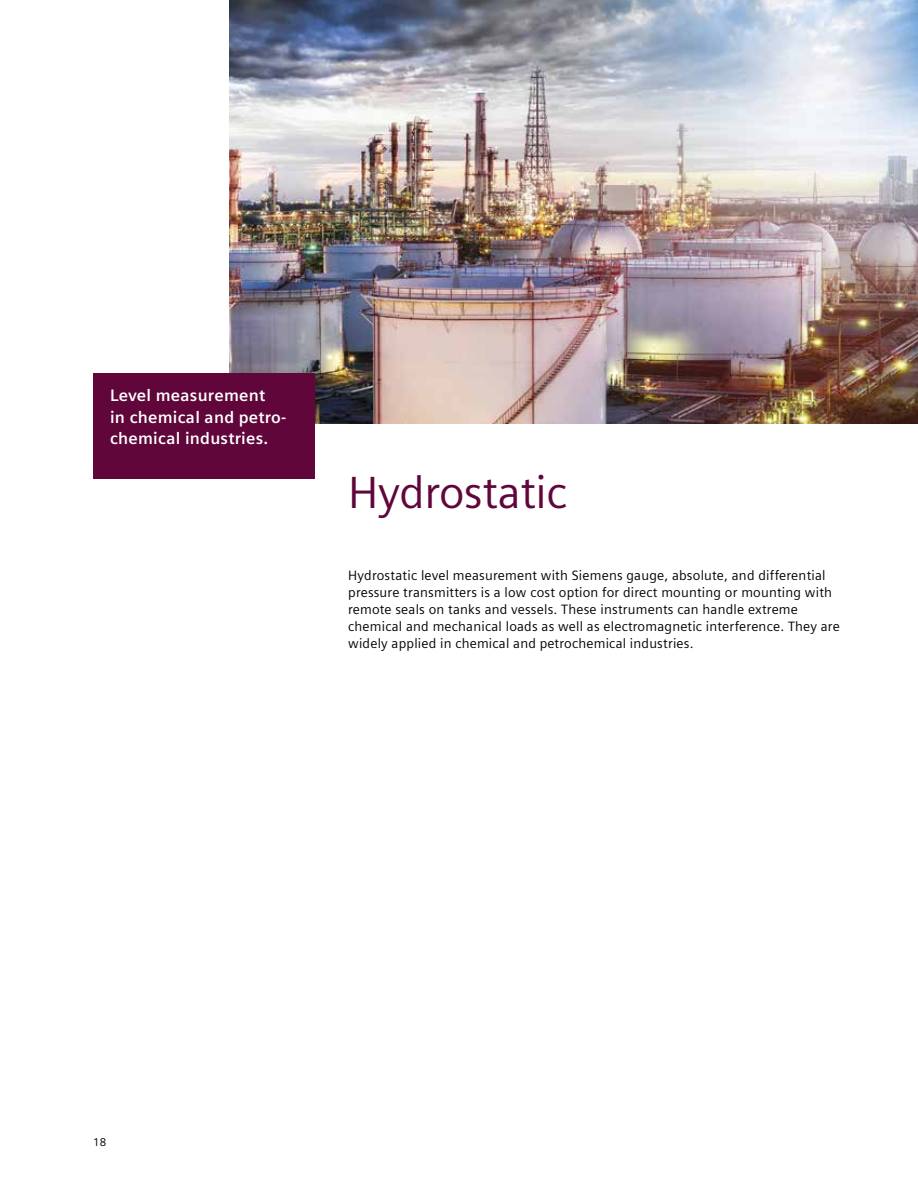
<style>
.page{position:relative;width:918px;height:1188px;background:#fff}
.page>*{position:absolute;margin:0;border:0;box-sizing:border-box;transform-origin:0 0}
.t1{font:45px "Siemens Sans Global";letter-spacing:-.01em;color:#60063a}
.t2{font:700 16.5px/21.5px "Siemens Sans Global";letter-spacing:.015em;color:#fff}
.t3{font:13.5px/17px "Siemens Sans Global";letter-spacing:.015em;color:#000}
.t4{font:11.25px "Siemens Sans Global";color:#000}
</style>
<div class="page">
<img style="left:229px;top:0;width:689px;height:424px">
<div style="left:93px;top:373px;width:221px;height:105px;background:#60063a"></div>
<p class="t2" style="left:110px;top:385px;width:178px">Level measurement<br>in chemical and petro&shy;chemical industries.</p>
<h1 class="t1" style="left:348px;top:459px;width:220px">Hydrostatic</h1>
<p class="t3" style="left:348px;top:568px;width:493px">Hydrostatic level measurement with Siemens gauge, absolute, and differential pressure transmitters is a low cost option for direct mounting or mounting with remote seals on tanks and vessels. These instruments can handle extreme chemical and mechanical loads as well as electromagnetic interference. They are widely applied in chemical and petrochemical industries.</p>
<p class="t4" style="left:93px;top:1134px;width:15px">18</p>
</div>
